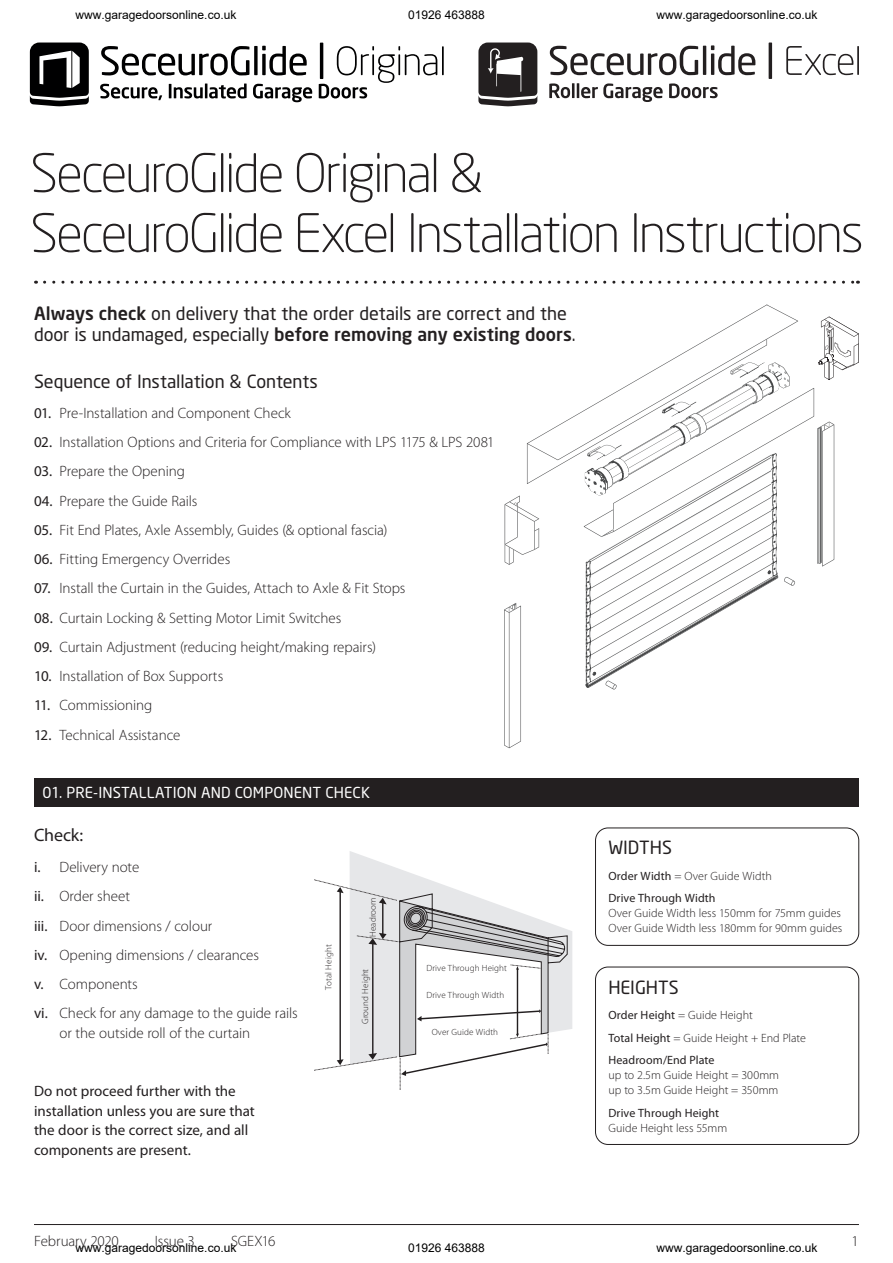
<style>
.page{position:relative;width:893px;height:1263px;background:#fff}
.page>*{position:absolute;margin:0;border:0;box-sizing:border-box;transform-origin:0 0}
.t1{font:300 52.5px/60px "Neo Sans";letter-spacing:-.045em;color:#231f20}
.NEW_Subheading_NeoSa{font:18px/21px "Neo Sans";letter-spacing:-.005em;color:#231f20}
.NEW_Myriad_Subheadin{font:18px "Myriad Pro";letter-spacing:-.01em;color:#231f20}
.t2{font:300 15px/19.5px "Myriad Pro";letter-spacing:-.005em;color:#231f20}
.NEW_Main_Copy_10_on{font:15px/19.5px "Myriad Pro";color:#231f20}
.NEW_Black_Strip_Head{font:15px "Neo Sans";letter-spacing:.005em;color:#fff}
.NEW_8_on_10{font:300 12px/15px "Myriad Pro";letter-spacing:.005em;color:#231f20}
.t3{font:12px "Arial";color:#000}
.NEW_6_on_8{font:300 9px "Myriad Pro";letter-spacing:.015em;color:#231f20}
.s1{font-weight:500}
.s2{font-weight:400}
</style>
<div class="page">
<hr style="left:34px;top:1224px;width:825px;height:1px;background:#231f20">
<div style="left:34px;top:778px;width:825px;height:29px;background:#231f20"></div>
<svg style="left:45px;top:281px;width:813px;height:3px"></svg>
<svg style="left:478px;top:43px;width:59px;height:63px;background:#504c4d"></svg>
<svg style="left:550px;top:46px;width:148px;height:29px"></svg>
<hr style="left:703px;top:46px;width:3px;height:29px;background:#231f20">
<svg style="left:711px;top:45px;width:44px;height:30px"></svg>
<svg style="left:786px;top:46px;width:67px;height:29px"></svg>
<hr style="left:857px;top:46px;width:2px;height:29px;background:#231f20">
<svg style="left:549px;top:83px;width:114px;height:19px"></svg>
<svg style="left:669px;top:83px;width:49px;height:15px"></svg>
<hr style="left:769px;top:43px;width:3px;height:36px;background:#231f20">
<svg style="left:30px;top:43px;width:59px;height:63px"></svg>
<svg style="left:101px;top:46px;width:148px;height:29px"></svg>
<svg style="left:254px;top:46px;width:4px;height:29px"></svg>
<svg style="left:262px;top:46px;width:45px;height:29px"></svg>
<hr style="left:320px;top:43px;width:3px;height:36px;background:#000001">
<hr style="left:442px;top:46px;width:2px;height:29px;background:#000001">
<svg style="left:100px;top:84px;width:62px;height:16px"></svg>
<svg style="left:169px;top:84px;width:78px;height:14px"></svg>
<svg style="left:253px;top:84px;width:59px;height:18px"></svg>
<svg style="left:319px;top:46px;width:118px;height:52px"></svg>
<svg style="left:504px;top:305px;width:355px;height:443px"></svg>
<img style="left:740px;top:362px;width:42px;height:33px">
<img style="left:662px;top:403px;width:29px;height:43px">
<img style="left:585px;top:453px;width:44px;height:43px">
<img style="left:767px;top:453px;width:11px;height:125px">
<img style="left:585px;top:560px;width:11px;height:128px">
<svg style="left:350px;top:851px;width:222px;height:179px"></svg>
<svg style="left:315px;top:871px;width:234px;height:219px"></svg>
<svg style="left:399px;top:893px;width:169px;height:183px"></svg>
<div style="left:595px;top:967px;width:264px;height:178px;border:1px solid #231f20;border-radius:13px"></div>
<div style="left:595px;top:828px;width:264px;height:117px;border:1px solid #231f20;border-radius:13px"></div>
<p class="t3" style="left:76px;top:7px;width:162px">www.garagedoorsonline.co.uk</p>
<p class="t3" style="left:408px;top:7px;width:78px">01926 463888</p>
<p class="t3" style="left:657px;top:7px;width:162px">www.garagedoorsonline.co.uk</p>
<p class="t1" style="left:30px;top:146px;width:835px">SeceuroGlide Original &amp;<br>SeceuroGlide Excel Installation Instructions</p>
<p class="NEW_Subheading_NeoSa" style="left:34px;top:304px;width:543px"><span class="s1">Always check</span> on delivery that the order details are correct and the door is undamaged, especially <span class="s1">before removing any existing doors</span>.</p>
<p class="NEW_Subheading_NeoSa" style="left:34px;top:371px;width:285px">Sequence of Installation &amp; Contents</p>
<p class="t2" style="left:34px;top:403px;width:258px"><span class="s2">01.</span> Pre-Installation and Component Check</p>
<p class="t2" style="left:34px;top:432px;width:462px"><span class="s2">02.</span> Installation Options and Criteria for Compliance with LPS 1175 &amp; LPS 2081</p>
<p class="t2" style="left:34px;top:462px;width:152px"><span class="s2">03.</span> Prepare the Opening</p>
<p class="t2" style="left:34px;top:491px;width:165px"><span class="s2">04.</span> Prepare the Guide Rails</p>
<p class="t2" style="left:34px;top:520px;width:355px"><span class="s2">05.</span> Fit End Plates, Axle Assembly, Guides (&amp; optional fascia)</p>
<p class="t2" style="left:34px;top:549px;width:198px"><span class="s2">06.</span> Fitting Emergency Overrides</p>
<p class="t2" style="left:34px;top:579px;width:373px"><span class="s2">07.</span> Install the Curtain in the Guides, Attach to Axle &amp; Fit Stops</p>
<p class="t2" style="left:34px;top:608px;width:309px"><span class="s2">08.</span> Curtain Locking &amp; Setting Motor Limit Switches</p>
<p class="t2" style="left:34px;top:637px;width:344px"><span class="s2">09.</span> Curtain Adjustment (reducing height/making repairs)</p>
<p class="t2" style="left:34px;top:666px;width:191px"><span class="s2">10.</span> Installation of Box Supports</p>
<p class="t2" style="left:34px;top:696px;width:120px"><span class="s2">11.</span> Commissioning</p>
<p class="t2" style="left:34px;top:725px;width:148px"><span class="s2">12.</span> Technical Assistance</p>
<p class="NEW_Black_Strip_Head" style="left:43px;top:785px;width:329px">01. PRE-INSTALLATION AND COMPONENT CHECK</p>
<p class="NEW_Myriad_Subheadin" style="left:34px;top:825px;width:51px">Check:</p>
<p class="t2" style="left:34px;top:857px;width:107px"><span class="s2">i.</span> Delivery note</p>
<p class="t2" style="left:34px;top:887px;width:98px"><span class="s2">ii.</span> Order sheet</p>
<p class="t2" style="left:34px;top:916px;width:180px"><span class="s2">iii.</span> Door dimensions / colour</p>
<p class="t2" style="left:34px;top:945px;width:227px"><span class="s2">iv.</span> Opening dimensions / clearances</p>
<p class="t2" style="left:34px;top:974px;width:105px"><span class="s2">v.</span> Components</p>
<p class="t2" style="left:60px;top:1004px;width:240px;text-indent:-26px"><span class="s2">vi.</span> Check for any damage to the guide rails or the outside roll of the curtain</p>
<p class="NEW_6_on_8" style="left:368px;top:937px;width:41px;rotate:-90deg">Headroom</p>
<p class="NEW_6_on_8" style="left:324px;top:989px;width:46px;rotate:-90deg">Total Height</p>
<p class="NEW_6_on_8" style="left:360px;top:1024px;width:57px;rotate:-90deg">Ground Height</p>
<p class="NEW_Main_Copy_10_on" style="left:34px;top:1082px;width:222px">Do not proceed further with the installation unless you are sure that the door is the correct size, and all components are present.</p>
<p class="NEW_6_on_8" style="left:426px;top:963px;width:82px">Drive Through Height</p>
<p class="NEW_6_on_8" style="left:426px;top:989px;width:79px">Drive Through Width</p>
<p class="NEW_6_on_8" style="left:432px;top:1027px;width:68px">Over Guide Width</p>
<p class="NEW_Subheading_NeoSa" style="left:608px;top:838px;width:65px">WIDTHS</p>
<p class="NEW_8_on_10" style="left:608px;top:869px;width:165px"><span class="s2">Order Width</span> = Over Guide Width</p>
<p class="NEW_8_on_10" style="left:608px;top:891px;width:235px"><span class="s2">Drive Through Width<br></span>Over Guide Width less 150mm for 75mm guides<br>Over Guide Width less 180mm for 90mm guides</p>
<p class="NEW_Subheading_NeoSa" style="left:608px;top:977px;width:72px">HEIGHTS</p>
<p class="NEW_8_on_10" style="left:608px;top:1008px;width:146px"><span class="s2">Order Height</span> = Guide Height</p>
<p class="NEW_8_on_10" style="left:608px;top:1030px;width:199px"><span class="s2">Total Height</span> = Guide Height + End Plate</p>
<p class="NEW_8_on_10" style="left:608px;top:1053px;width:172px"><span class="s2">Headroom/End Plate<br></span>up to 2.5m Guide Height = 300mm up to 3.5m Guide Height = 350mm</p>
<p class="NEW_8_on_10" style="left:608px;top:1105px;width:120px"><span class="s2">Drive Through Height<br></span>Guide Height less 55mm</p>
<p class="t2" style="left:34px;top:1231px;width:86px">February 2020</p>
<p class="t2" style="left:155px;top:1231px;width:42px">Issue 3</p>
<p class="t2" style="left:231px;top:1231px;width:46px">SGEX16</p>
<p class="t2" style="left:852px;top:1231px;width:9px">1</p>
<p class="t3" style="left:76px;top:1239px;width:162px">www.garagedoorsonline.co.uk</p>
<p class="t3" style="left:408px;top:1239px;width:78px">01926 463888</p>
<p class="t3" style="left:657px;top:1239px;width:162px">www.garagedoorsonline.co.uk</p>
</div>
